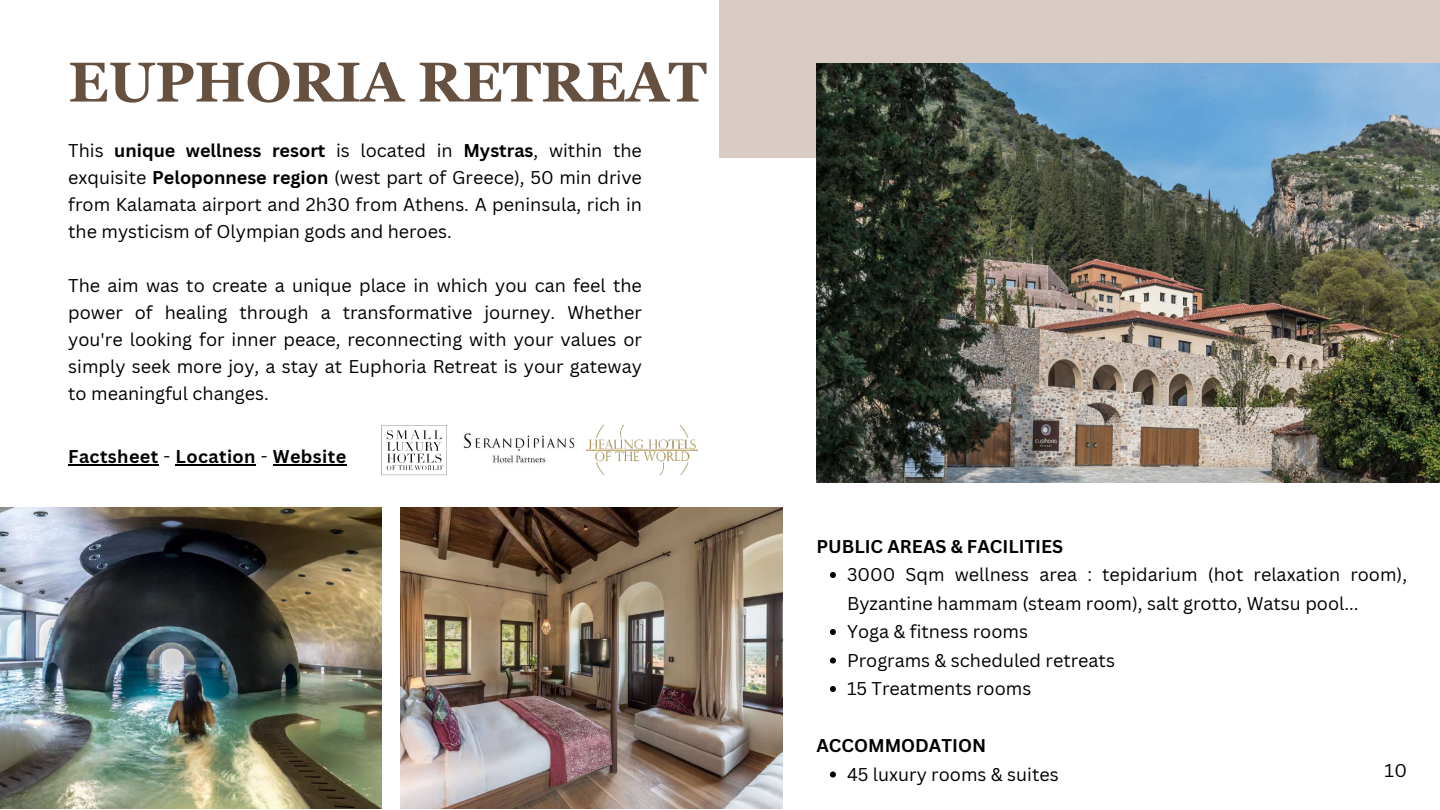
<style>
.page{position:relative;width:1440px;height:810px;background:#fff}
.page>*{position:absolute;margin:0;border:0;box-sizing:border-box;transform-origin:0 0}
.t1{font:700 56px "Georgia Pro";color:#665040}
.t2{font:18px/27px "Canva Sans";color:#000;text-align:justify}
.t3{font:700 18px "Canva Sans";color:#000}
.t4{font:700 18px "Canva Sans";letter-spacing:.02em;color:#000}
.s1{font-weight:700}
.s2{font-weight:400}
</style>
<div class="page">
<div style="left:720px;top:0;width:720px;height:157px;background:#d7cbc4"></div>
<img style="left:816px;top:63px;width:624px;height:419px">
<img style="left:401px;top:508px;width:381px;height:300px">
<img style="left:0;top:508px;width:382px;height:300px">
<hr style="left:68px;top:464px;width:91px;height:2px;background:#000">
<hr style="left:176px;top:464px;width:80px;height:2px;background:#000">
<hr style="left:273px;top:464px;width:74px;height:2px;background:#000">
<svg style="left:382px;top:425px;width:65px;height:50px"></svg>
<img style="left:587px;top:425px;width:110px;height:50px">
<svg style="left:830px;top:572px;width:6px;height:6px"></svg>
<svg style="left:830px;top:629px;width:6px;height:6px"></svg>
<svg style="left:830px;top:658px;width:6px;height:6px"></svg>
<svg style="left:830px;top:686px;width:6px;height:6px"></svg>
<svg style="left:830px;top:772px;width:6px;height:6px"></svg>
<img style="left:464px;top:433px;width:111px;height:31px">
<h1 class="t1" style="left:68px;top:50px;width:640px">EUPHORIA RETREAT</h1>
<p class="t2" style="left:68px;top:137px;width:575px">This <span class="s1">unique wellness resort</span> is located in <span class="s1">Mystras</span>, within the exquisite <span class="s1">Peloponnese region</span> (west part of Greece), 50 min drive from Kalamata airport and 2h30 from Athens. A peninsula, rich in the mysticism of Olympian gods and heroes.</p>
<p class="t2" style="left:68px;top:272px;width:575px">The aim was to create a unique place in which you can feel the power of healing through a transformative journey. Whether you're looking for inner peace, reconnecting with your values or simply seek more joy, a stay at Euphoria Retreat is your gateway to meaningful changes.</p>
<p class="t4" style="left:68px;top:443px;width:280px">Factsheet <span class="s2">-</span> Location <span class="s2">-</span> Website</p>
<p class="t3" style="left:816px;top:533px;width:248px">PUBLIC AREAS &amp; FACILITIES</p>
<p class="t2" style="left:847px;top:560px;width:562px;line-height:28.5px;text-align:left">3000 Sqm wellness area : tepidarium (hot relaxation room), Byzantine hammam (steam room), salt grotto, Watsu pool...<br>Yoga &amp; fitness rooms<br>Programs &amp; scheduled retreats<br>15 Treatments rooms</p>
<p class="t3" style="left:816px;top:733px;width:171px">ACCOMMODATION</p>
<p class="t2" style="left:847px;top:760px;width:213px">45 luxury rooms &amp; suites</p>
<p class="t2" style="left:1384px;top:757px;width:24px">10</p>
</div>
